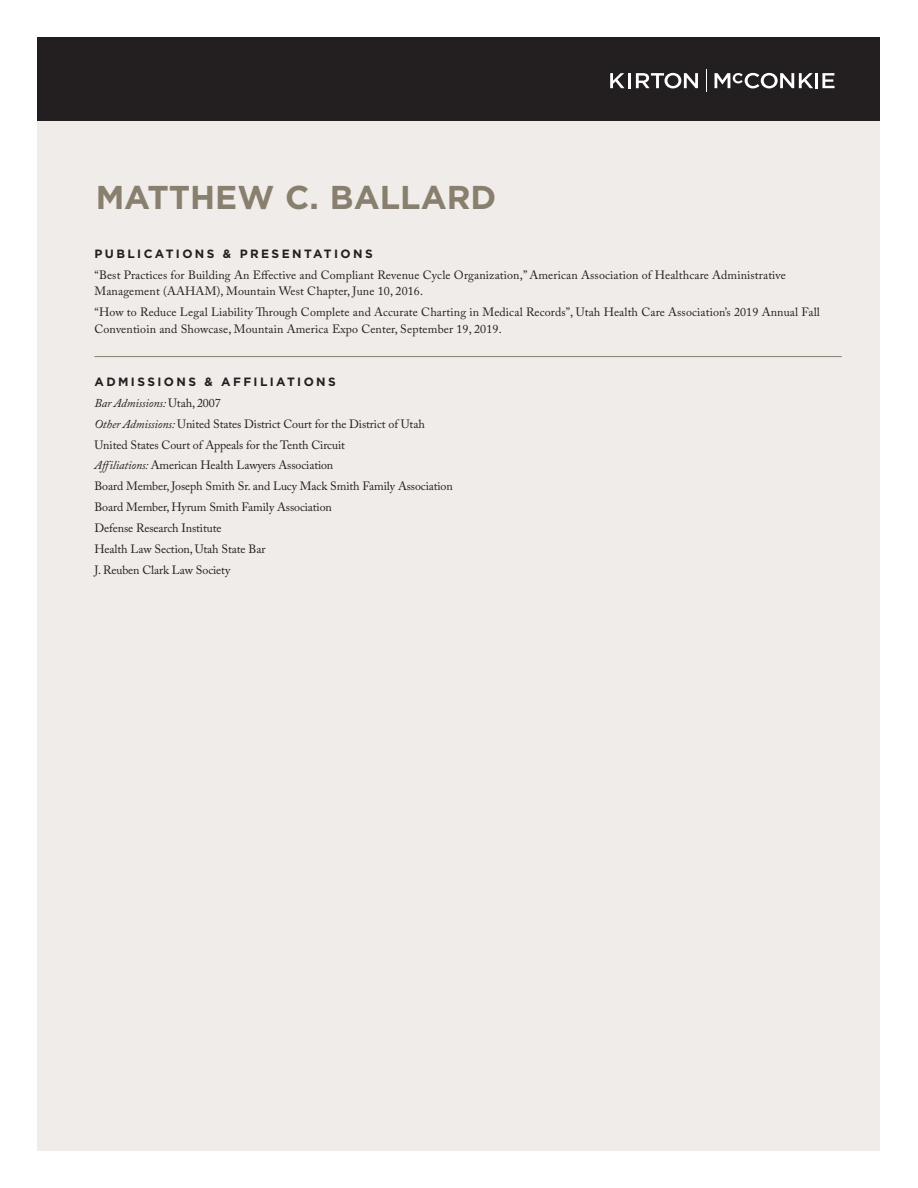
<style>
.page{position:relative;width:918px;height:1188px;background:#fff}
.page>*{position:absolute;margin:0;border:0;box-sizing:border-box;transform-origin:0 0}
.t1{font:700 33px "Gotham";color:#887f6f}
.t2{font:12px/16.5px "Adobe Caslon Pro";letter-spacing:.005em;color:#231f20}
.t3{font:700 12px "Gotham";letter-spacing:.2em;color:#231f20}
.t4{font:italic 12px "Adobe Caslon Pro";letter-spacing:-.01em;color:#231f20}
.s1{font-style:normal}
.s2{font-style:italic}
</style>
<div class="page">
<div style="left:38px;top:110px;width:842px;height:1040px;background:#efece9"></div>
<div style="left:38px;top:38px;width:842px;height:83px;background:#231f20"></div>
<svg style="left:610px;top:73px;width:15px;height:15px"></svg>
<svg style="left:636px;top:73px;width:62px;height:15px"></svg>
<hr style="left:815px;top:73px;width:3px;height:15px;background:#fff">
<svg style="left:822px;top:73px;width:13px;height:15px"></svg>
<hr style="left:628px;top:73px;width:3px;height:15px;background:#fff">
<svg style="left:715px;top:73px;width:98px;height:15px"></svg>
<svg style="left:706px;top:69px;width:1px;height:23px"></svg>
<hr style="left:94px;top:356px;width:748px;height:1px;background:#887f6f">
<p class="t1" style="left:96px;top:175px;width:402px">MATTHEW C. BALLARD</p>
<p class="t3" style="left:94px;top:246px;width:280px">PUBLICATIONS &amp; PRESENTATIONS</p>
<p class="t2" style="left:94px;top:267px;width:693px">“Best Practices for Building An Effective and Compliant Revenue Cycle Organization,” American Association of Healthcare Administrative<br>Management (AAHAM), Mountain West Chapter, June 10, 2016.</p>
<p class="t2" style="left:94px;top:304px;width:727px">“How to Reduce Legal Liability Through Complete and Accurate Charting in Medical Records”, Utah Health Care Association’s 2019 Annual Fall<br>Conventioin and Showcase, Mountain America Expo Center, September 19, 2019.</p>
<p class="t3" style="left:94px;top:374px;width:243px">ADMISSIONS &amp; AFFILIATIONS</p>
<p class="t4" style="left:94px;top:396px;width:128px">Bar Admissions: <span class="s1">Utah, 2007</span></p>
<p class="t2" style="left:94px;top:415px;width:332px"><span class="s2">Other Admissions:</span> United States District Court for the District of Utah</p>
<p class="t2" style="left:94px;top:436px;width:252px">United States Court of Appeals for the Tenth Circuit</p>
<p class="t2" style="left:94px;top:457px;width:240px"><span class="s2">Affiliations:</span> American Health Lawyers Association</p>
<p class="t2" style="left:94px;top:478px;width:360px">Board Member, Joseph Smith Sr. and Lucy Mack Smith Family Association</p>
<p class="t2" style="left:94px;top:499px;width:239px">Board Member, Hyrum Smith Family Association</p>
<p class="t2" style="left:94px;top:520px;width:129px">Defense Research Institute</p>
<p class="t2" style="left:94px;top:540px;width:172px">Health Law Section, Utah State Bar</p>
<p class="t2" style="left:94px;top:561px;width:137px">J. Reuben Clark Law Society</p>
</div>
